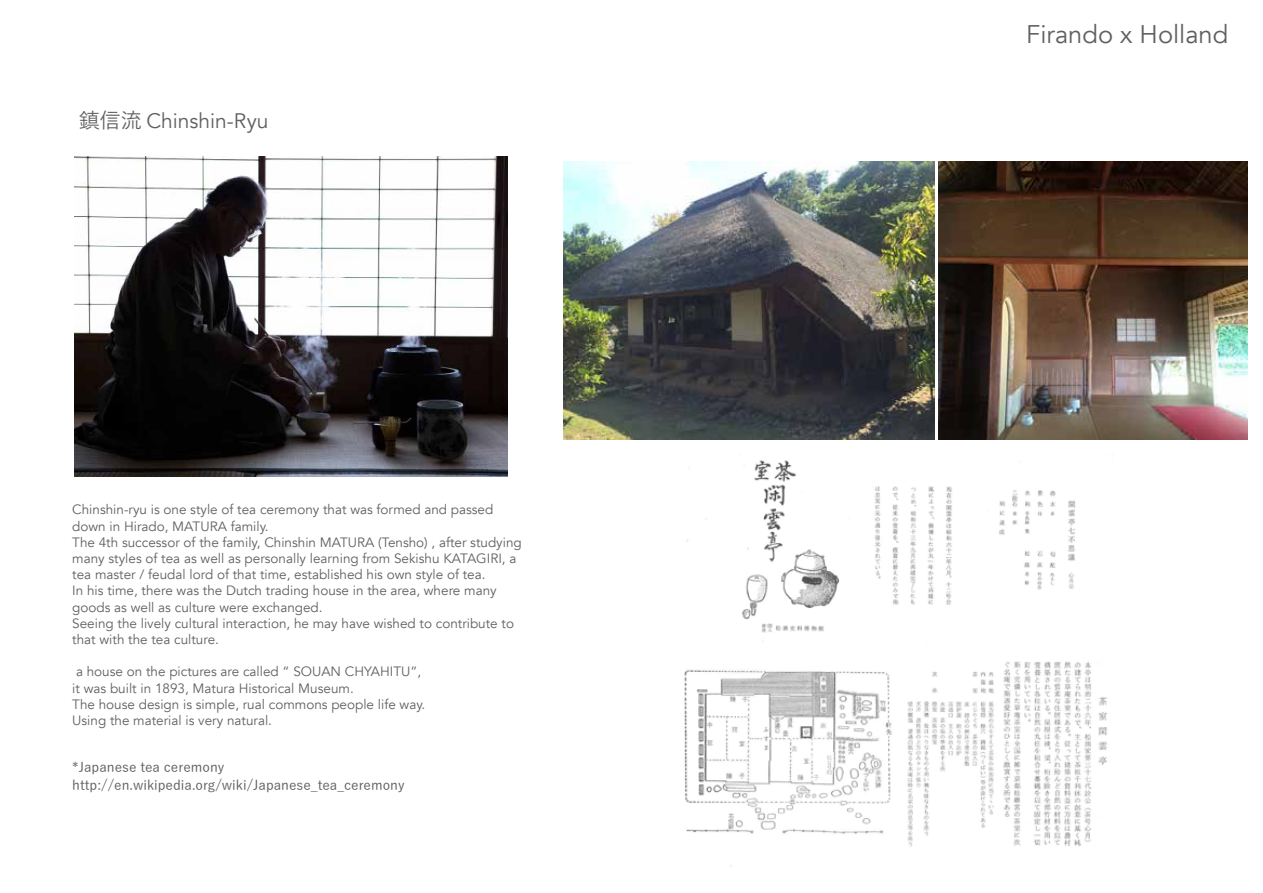
<style>
.page{position:relative;width:1263px;height:893px;background:#fff}
.page>*{position:absolute;margin:0;border:0;box-sizing:border-box;transform-origin:0 0}
.t1{font:25.5px "Avenir";color:#5f6062}
.t2{font:21px "Avenir";color:#5f6062}
.t3{font:13.5px/16.2px "Avenir";color:#5f6062}
.t4{font:500 13.5px/17.7px "Yu Go";color:#5f6062}
.s1{font-family:"Yu Go";font-weight:500}
</style>
<div class="page">
<img style="left:75px;top:157px;width:432px;height:320px">
<img style="left:939px;top:162px;width:308px;height:278px">
<img style="left:563px;top:162px;width:371px;height:278px">
<img style="left:687px;top:460px;width:388px;height:173px">
<img style="left:684px;top:661px;width:423px;height:206px">
<h2 class="t2" style="left:79px;top:108px;width:191px"><span class="s1">鎮信流</span> Chinshin-Ryu</h2>
<p class="t3" style="left:72px;top:502px;width:451px">Chinshin-ryu is one style of tea ceremony that was formed and passed down in Hirado, MATURA family.<br>The 4th successor of the family, Chinshin MATURA (Tensho) , after studying many styles of tea as well as personally learning from Sekishu KATAGIRI, a tea master / feudal lord of that time, established his own style of tea.<br>In his time, there was the Dutch trading house in the area, where many goods as well as culture were exchanged.<br>Seeing the lively cultural interaction, he may have wished to contribute to that with the tea culture.</p>
<p class="t3" style="left:72px;top:664px;width:355px">a house on the pictures are called “ SOUAN CHYAHITU”, it was built in 1893, Matura Historical Museum.<br>The house design is simple, rual commons people life way.<br>Using the material is very natural.</p>
<p class="t4" style="left:72px;top:757px;width:334px">*Japanese tea ceremony http://en.wikipedia.org/wiki/Japanese_tea_ceremony</p>
<h1 class="t1" style="left:1026px;top:19px;width:204px">Firando x Holland</h1>
</div>
